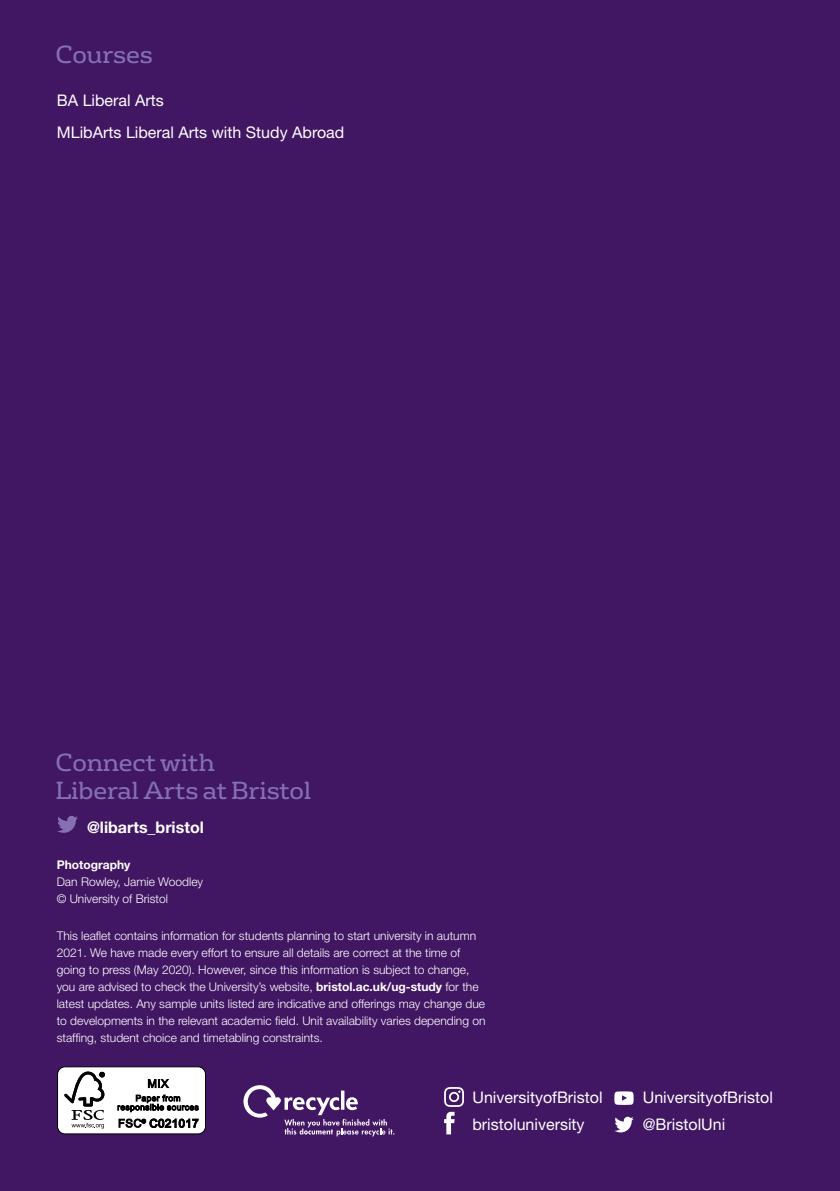
<style>
.page{position:relative;width:840px;height:1191px;background:#fff}
.page>*{position:absolute;margin:0;border:0;box-sizing:border-box;transform-origin:0 0}
.t1{font:24px/28px "FS Rufus";letter-spacing:-.01em;color:#8470b3}
.t2{font:16px/32.4px "Helvetica Neue";color:#fff}
.t3{font:700 16px "Helvetica Neue";color:#fff}
.t4{font:300 12px/17px "Helvetica Neue";color:#fff}
.t5{font:700 12px "Helvetica Neue";color:#fff}
.s1{font-weight:700}
</style>
<div class="page">
<div style="left:0;top:0;width:839px;height:1191px;background:#411663"></div>
<svg style="left:57px;top:816px;width:21px;height:17px"></svg>
<svg style="left:243px;top:1085px;width:151px;height:51px"></svg>
<div style="left:57px;top:1066px;width:148px;height:67px;background:#fff;border-radius:8px"></div>
<div style="left:57px;top:1066px;width:149px;height:68px;border:1px solid #000;border-radius:8px"></div>
<svg style="left:64px;top:1071px;width:41px;height:57px"></svg>
<svg style="left:148px;top:1079px;width:21px;height:9px"></svg>
<svg style="left:117px;top:1094px;width:82px;height:18px"></svg>
<svg style="left:118px;top:1118px;width:80px;height:10px"></svg>
<svg style="left:614px;top:1091px;width:19px;height:14px"></svg>
<svg style="left:444px;top:1087px;width:19px;height:47px"></svg>
<svg style="left:614px;top:1116px;width:19px;height:16px"></svg>
<h1 class="t1" style="left:55px;top:39px;width:99px">Courses</h1>
<h2 class="t2" style="left:57px;top:83px;width:289px">BA Liberal Arts<br>MLibArts Liberal Arts with Study Abroad</h2>
<h1 class="t1" style="left:55px;top:747px;width:257px">Connect with<br>Liberal Arts at Bristol</h1>
<h2 class="t3" style="left:87px;top:817px;width:118px">@libarts_bristol</h2>
<p class="t5" style="left:57px;top:857px;width:75px">Photography</p>
<p class="t4" style="left:57px;top:873px;width:148px">Dan Rowley, Jamie Woodley © University of Bristol</p>
<p class="t4" style="left:57px;top:926px;width:430px">This leaflet contains information for students planning to start university in autumn 2021. We have made every effort to ensure all details are correct at the time of going to press (May 2020). However, since this information is subject to change, you are advised to check the University’s website, <span class="s1">bristol.ac.uk/ug-study</span> for the latest updates. Any sample units listed are indicative and offerings may change due to developments in the relevant academic field. Unit availability varies depending on staffing, student choice and timetabling constraints.</p>
<h2 class="t2" style="left:472px;top:1080px;width:132px">UniversityofBristol</h2>
<h2 class="t2" style="left:642px;top:1080px;width:132px">UniversityofBristol</h2>
<h2 class="t2" style="left:472px;top:1108px;width:114px">bristoluniversity</h2>
<h2 class="t2" style="left:642px;top:1108px;width:84px">@BristolUni</h2>
</div>
